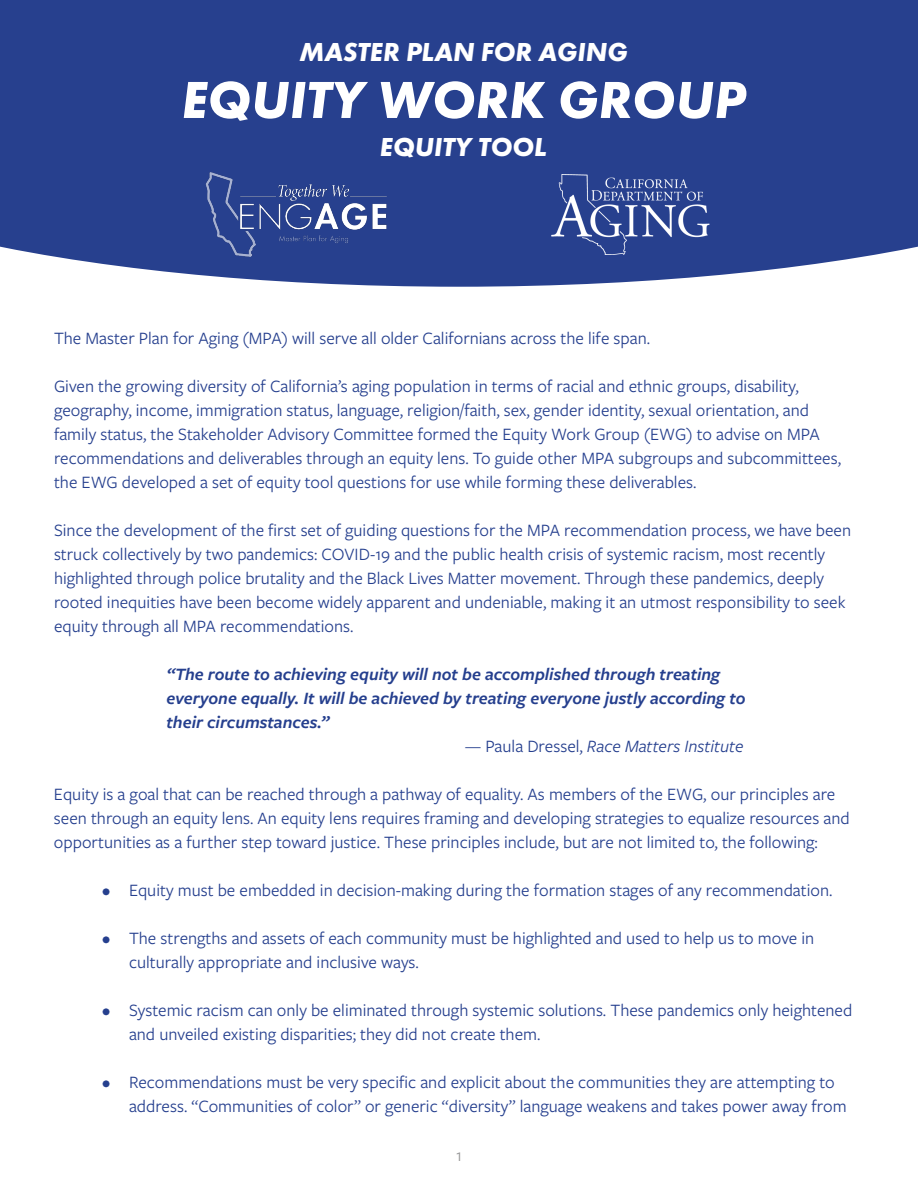
<style>
.page{position:relative;width:918px;height:1188px;background:#fff}
.page>*{position:absolute;margin:0;border:0;box-sizing:border-box;transform-origin:0 0}
.t1{font:italic 700 54px "Futura PT";color:#fff}
.t2{font:italic 700 27px "Futura PT";color:#fff}
.t3{font:18px/24px "Freight Sans Pro";color:#253f8e}
.t4{font:italic 600 18px/24px "Freight Sans Pro";color:#253f8e}
.t5{font:italic 18px "Freight Sans Pro";color:#253f8e}
.t6{font:18px "Freight Sans Pro";color:#969697}
.s1{font-style:normal}
</style>
<div class="page">
<div style="left:0;top:0;width:918px;height:287px;background:#27408e"></div>
<img style="left:544px;top:166px;width:172px;height:96px">
<img style="left:173px;top:140px;width:254px;height:145px">
<h1 class="t2" style="left:299px;top:35px;width:330px">MASTER PLAN FOR AGING</h1>
<h1 class="t1" style="left:181px;top:67px;width:565px">EQUITY WORK GROUP</h1>
<h1 class="t2" style="left:380px;top:130px;width:168px">EQUITY TOOL</h1>
<p class="t3" style="left:54px;top:325px;width:598px">The Master Plan for Aging (MPA) will serve all older Californians across the life span.</p>
<p class="t3" style="left:54px;top:374px;width:789px">Given the growing diversity of California’s aging population in terms of racial and ethnic groups, disability, geography, income, immigration status, language, religion/faith, sex, gender identity, sexual orientation, and family status, the Stakeholder Advisory Committee formed the Equity Work Group (EWG) to advise on MPA recommendations and deliverables through an equity lens. To guide other MPA subgroups and subcommittees, the EWG developed a set of equity tool questions for use while forming these deliverables.</p>
<p class="t3" style="left:54px;top:517px;width:799px">Since the development of the first set of guiding questions for the MPA recommendation process, we have been struck collectively by two pandemics: COVID-19 and the public health crisis of systemic racism, most recently highlighted through police brutality and the Black Lives Matter movement. Through these pandemics, deeply rooted inequities have been become widely apparent and undeniable, making it an utmost responsibility to seek equity through all MPA recommendations.</p>
<p class="t4" style="left:166px;top:662px;width:581px">“The route to achieving equity will not be accomplished through treating everyone equally. It will be achieved by treating everyone justly according to their circumstances.”</p>
<p class="t5" style="left:465px;top:734px;width:280px"><span class="s1">— Paula Dressel,</span> Race Matters Institute</p>
<p class="t3" style="left:54px;top:782px;width:797px">Equity is a goal that can be reached through a pathway of equality. As members of the EWG, our principles are seen through an equity lens. An equity lens requires framing and developing strategies to equalize resources and opportunities as a further step toward justice. These principles include, but are not limited to, the following:</p>
<p class="t3" style="left:102px;top:877px;width:732px">• Equity must be embedded in decision-making during the formation stages of any recommendation.</p>
<p class="t3" style="left:129px;top:925px;width:687px;text-indent:-27px">• The strengths and assets of each community must be highlighted and used to help us to move in culturally appropriate and inclusive ways.</p>
<p class="t3" style="left:129px;top:997px;width:725px;text-indent:-27px">• Systemic racism can only be eliminated through systemic solutions. These pandemics only heightened and unveiled existing disparities; they did not create them.</p>
<p class="t3" style="left:129px;top:1069px;width:719px;text-indent:-27px">• Recommendations must be very specific and explicit about the communities they are attempting to address. “Communities of color” or generic “diversity” language weakens and takes power away from</p>
<p class="t6" style="left:456px;top:1143px;width:7px">1</p>
</div>
